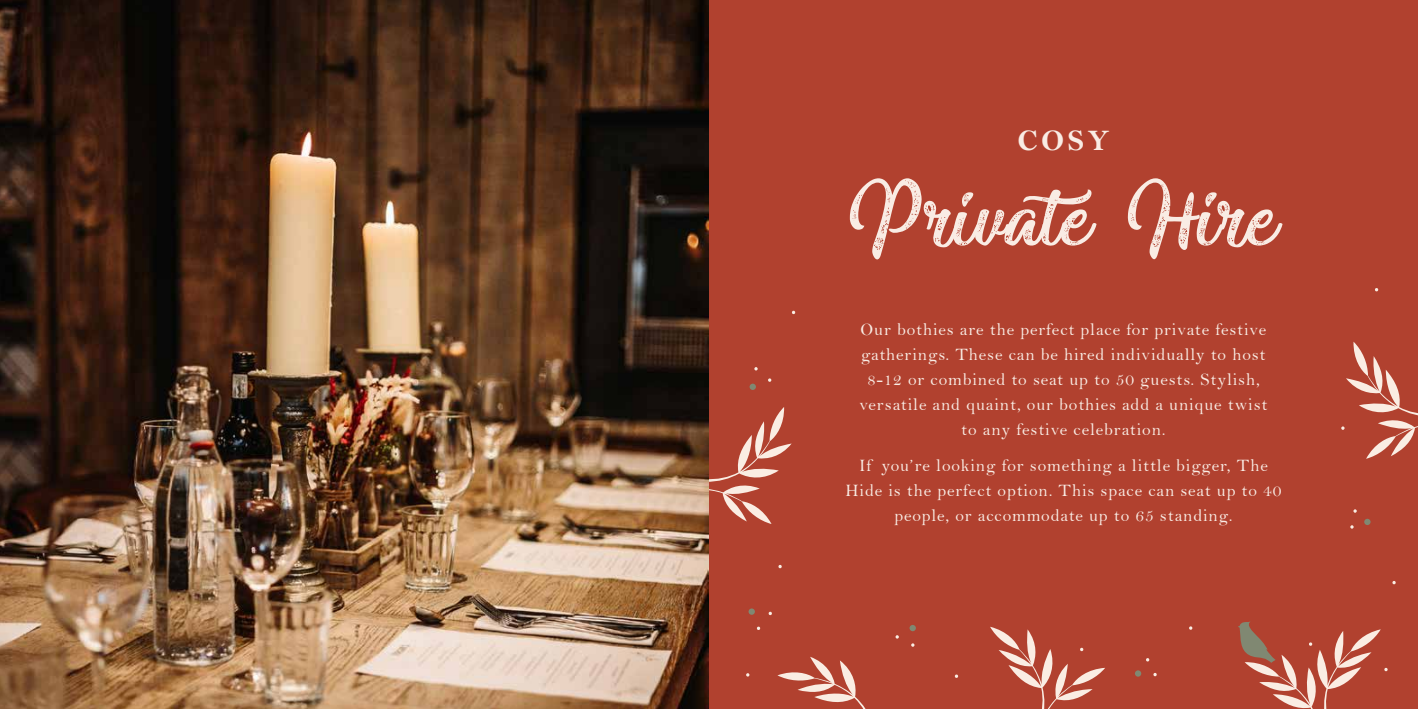
<style>
.page{position:relative;width:1418px;height:709px;background:#fff}
.page>*{position:absolute;margin:0;border:0;box-sizing:border-box;transform-origin:0 0}
.t1{font:110px "Miraculous&Christmas";letter-spacing:.02em;color:#f9ece4}
.t2{font:30px "Bell MT Bold";color:#f9ece4}
.t3{font:17.5px/25px "Bell";letter-spacing:.05em;color:#f9ece4;text-align:center}
</style>
<div class="page">
<div style="left:709px;top:0;width:708px;height:709px;background:#b1412f"></div>
<div style="left:749px;top:383px;width:7px;height:7px;background:#808872;border-radius:50%"></div>
<div style="left:748px;top:608px;width:7px;height:7px;background:#808872;border-radius:50%"></div>
<svg style="left:909px;top:625px;width:6px;height:6px"></svg>
<svg style="left:1364px;top:519px;width:6px;height:6px"></svg>
<div style="left:1134px;top:670px;width:7px;height:6px;background:#808872;border-radius:50%"></div>
<svg style="left:778px;top:565px;width:4px;height:3px"></svg>
<svg style="left:954px;top:674px;width:4px;height:4px"></svg>
<svg style="left:1392px;top:581px;width:4px;height:3px"></svg>
<svg style="left:1153px;top:673px;width:4px;height:3px"></svg>
<svg style="left:768px;top:611px;width:4px;height:4px"></svg>
<svg style="left:756px;top:626px;width:4px;height:4px"></svg>
<svg style="left:754px;top:367px;width:4px;height:3px"></svg>
<svg style="left:768px;top:378px;width:4px;height:4px"></svg>
<svg style="left:777px;top:656px;width:89px;height:53px"></svg>
<svg style="left:1238px;top:621px;width:150px;height:88px"></svg>
<svg style="left:1341px;top:342px;width:76px;height:117px"></svg>
<svg style="left:709px;top:407px;width:82px;height:117px"></svg>
<svg style="left:990px;top:626px;width:115px;height:83px"></svg>
<img style="left:0;top:0;width:709px;height:709px">
<h2 class="t2" style="left:1017px;top:123px;width:93px">COSY</h2>
<h1 class="t1" style="left:849px;top:160px;width:430px">Private Hire</h1>
<p class="t3" style="left:859px;top:317px;width:409px">Our bothies are the perfect place for private festive gatherings. These can be hired individually to host 8-12 or combined to seat up to 50 guests. Stylish, versatile and quaint, our bothies add a unique twist to any festive celebration.</p>
<p class="t3" style="left:845px;top:452px;width:437px">If you’re looking for something a little bigger, The<br>Hide is the perfect option. This space can seat up to 40 people, or accommodate up to 65 standing.</p>
</div>
